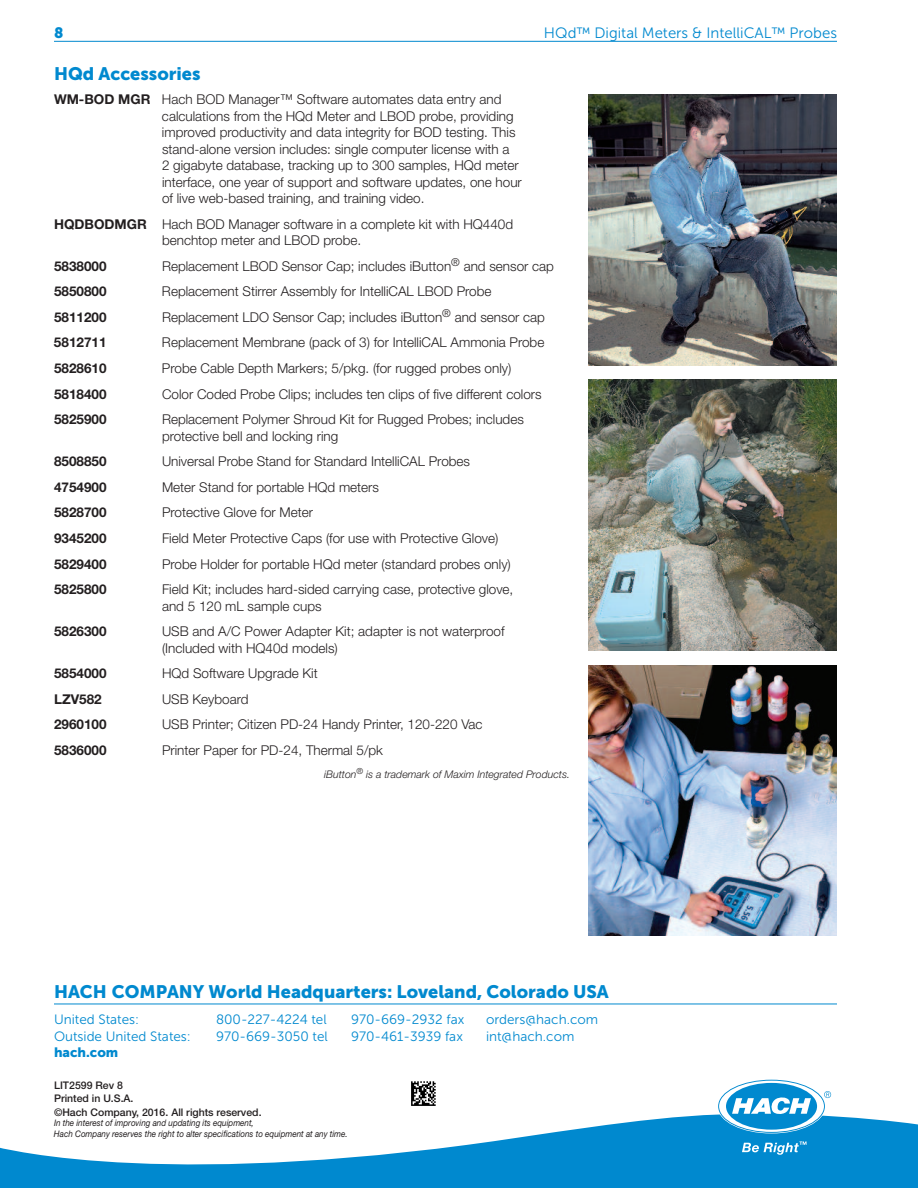
<style>
.page{position:relative;width:918px;height:1188px;background:#fff}
.page>*{position:absolute;margin:0;border:0;box-sizing:border-box;transform-origin:0 0}
.t1{font:18px "Museo Sans 900";color:#0089cf}
.t2{font:15px "Museo Sans 300";color:#0089cf}
.t3{font:15px "Museo Sans 900";color:#0089cf}
.t4{font:300 13.5px/16.5px "Helvetica Neue LT Std";color:#231f20}
.t5{font:700 13.5px "Helvetica Neue LT Std";color:#231f20}
.t6{font:13.5px "Museo Sans 300";color:#0089cf}
.t7{font:13.5px "Museo Sans 900";color:#0089cf}
.t8{font:500 10.5px/13.5px "Helvetica Neue LT Std";color:#231f20}
.t9{font:italic 300 10.5px "Helvetica Neue LT Std";color:#231f20}
.t10{font:italic 9px/10.5px "Helvetica Neue LT Std";color:#231f20;scale:.9 1}
.s1{font-weight:700}
</style>
<div class="page">
<hr style="left:54px;top:41px;width:783px;height:1px;background:#0089cf">
<img style="left:588px;top:380px;width:249px;height:270px">
<img style="left:588px;top:94px;width:249px;height:271px">
<img style="left:588px;top:666px;width:249px;height:270px">
<hr style="left:54px;top:1004px;width:783px;height:1px;background:#0089cf">
<svg style="left:0;top:1114px;width:918px;height:74px;fill:#0089cf"></svg>
<svg style="left:719px;top:1081px;width:112px;height:51px"></svg>
<svg style="left:742px;top:1141px;width:65px;height:14px"></svg>
<img style="left:411px;top:1081px;width:25px;height:25px">
<p class="t3" style="left:54px;top:24px;width:11px">8</p>
<p class="t2" style="left:544px;top:24px;width:295px">HQd™ Digital Meters &amp; IntelliCAL™ Probes</p>
<h1 class="t1" style="left:54px;top:64px;width:148px">HQd Accessories</h1>
<p class="t4" style="left:162px;top:92px;width:361px;text-indent:-108px"><span class="s1">WM-BOD MGR</span> Hach BOD Manager™ Software automates data entry and calculations from the HQd Meter and LBOD probe, providing improved productivity and data integrity for BOD testing. This stand-alone version includes: single computer license with a<br>2 gigabyte database, tracking up to 300 samples, HQd meter interface, one year of support and software updates, one hour of live web-based training, and training video.</p>
<p class="t4" style="left:162px;top:217px;width:353px;text-indent:-108px"><span class="s1">HQDBODMGR</span> Hach BOD Manager software in a complete kit with HQ440d benchtop meter and LBOD probe.</p>
<p class="t5" style="left:54px;top:261px;width:54px">5838000</p>
<p class="t4" style="left:162px;top:259px;width:393px">Replacement LBOD Sensor Cap; includes iButton<sup>®</sup> and sensor cap</p>
<p class="t5" style="left:54px;top:287px;width:54px">5850800</p>
<p class="t4" style="left:162px;top:285px;width:331px">Replacement Stirrer Assembly for IntelliCAL LBOD Probe</p>
<p class="t5" style="left:54px;top:312px;width:54px">5811200</p>
<p class="t4" style="left:162px;top:310px;width:384px">Replacement LDO Sensor Cap; includes iButton<sup>®</sup> and sensor cap</p>
<p class="t5" style="left:54px;top:338px;width:54px">5812711</p>
<p class="t4" style="left:162px;top:336px;width:384px">Replacement Membrane (pack of 3) for IntelliCAL Ammonia Probe</p>
<p class="t5" style="left:54px;top:363px;width:54px">5828610</p>
<p class="t4" style="left:162px;top:361px;width:351px">Probe Cable Depth Markers; 5/pkg. (for rugged probes only)</p>
<p class="t5" style="left:54px;top:389px;width:54px">5818400</p>
<p class="t4" style="left:162px;top:387px;width:381px">Color Coded Probe Clips; includes ten clips of five different colors</p>
<p class="t5" style="left:54px;top:415px;width:54px">5825900</p>
<p class="t4" style="left:162px;top:412px;width:363px">Replacement Polymer Shroud Kit for Rugged Probes; includes protective bell and locking ring</p>
<p class="t5" style="left:54px;top:457px;width:54px">8508850</p>
<p class="t4" style="left:162px;top:455px;width:310px">Universal Probe Stand for Standard IntelliCAL Probes</p>
<p class="t5" style="left:54px;top:482px;width:54px">4754900</p>
<p class="t4" style="left:162px;top:480px;width:219px">Meter Stand for portable HQd meters</p>
<p class="t5" style="left:54px;top:508px;width:54px">5828700</p>
<p class="t4" style="left:162px;top:506px;width:153px">Protective Glove for Meter</p>
<p class="t5" style="left:54px;top:533px;width:54px">9345200</p>
<p class="t4" style="left:162px;top:531px;width:338px">Field Meter Protective Caps (for use with Protective Glove)</p>
<p class="t5" style="left:54px;top:559px;width:54px">5829400</p>
<p class="t4" style="left:162px;top:557px;width:350px">Probe Holder for portable HQd meter (standard probes only)</p>
<p class="t5" style="left:54px;top:585px;width:54px">5825800</p>
<p class="t4" style="left:162px;top:582px;width:353px">Field Kit; includes hard-sided carrying case, protective glove, and 5 120 mL sample cups</p>
<p class="t5" style="left:54px;top:627px;width:54px">5826300</p>
<p class="t4" style="left:162px;top:624px;width:344px">USB and A/C Power Adapter Kit; adapter is not waterproof (Included with HQ40d models)</p>
<p class="t5" style="left:54px;top:669px;width:54px">5854000</p>
<p class="t4" style="left:162px;top:667px;width:157px">HQd Software Upgrade Kit</p>
<p class="t5" style="left:54px;top:694px;width:49px">LZV582</p>
<p class="t4" style="left:162px;top:692px;width:88px">USB Keyboard</p>
<p class="t5" style="left:54px;top:720px;width:54px">2960100</p>
<p class="t4" style="left:162px;top:718px;width:322px">USB Printer; Citizen PD-24 Handy Printer, 120-220 Vac</p>
<p class="t5" style="left:54px;top:745px;width:54px">5836000</p>
<p class="t4" style="left:162px;top:743px;width:223px">Printer Paper for PD-24, Thermal 5/pk</p>
<p class="t9" style="left:324px;top:770px;width:247px">iButton<sup>®</sup> is a trademark of Maxim Integrated Products.</p>
<h1 class="t1" style="left:54px;top:982px;width:556px">HACH COMPANY World Headquarters: Loveland, Colorado USA</h1>
<p class="t6" style="left:54px;top:1011px;width:87px">United States:</p>
<p class="t6" style="left:216px;top:1011px;width:112px">800-227-4224 tel</p>
<p class="t6" style="left:351px;top:1011px;width:115px">970-669-2932 fax</p>
<p class="t6" style="left:486px;top:1011px;width:114px">orders@hach.com</p>
<p class="t6" style="left:54px;top:1028px;width:138px">Outside United States:</p>
<p class="t6" style="left:216px;top:1028px;width:113px">970-669-3050 tel</p>
<p class="t6" style="left:351px;top:1028px;width:113px">970-461-3939 fax</p>
<p class="t6" style="left:486px;top:1028px;width:90px">int@hach.com</p>
<p class="t7" style="left:54px;top:1044px;width:66px">hach.com</p>
<p class="t8" style="left:54px;top:1080px;width:209px">LIT2599 Rev 8<br>Printed in U.S.A.<br>©Hach Company, 2016. All rights reserved.</p>
<p class="t10" style="left:54px;top:1119px;width:328px">In the interest of improving and updating its equipment,<br>Hach Company reserves the right to alter specifications to equipment at any time.</p>
</div>
